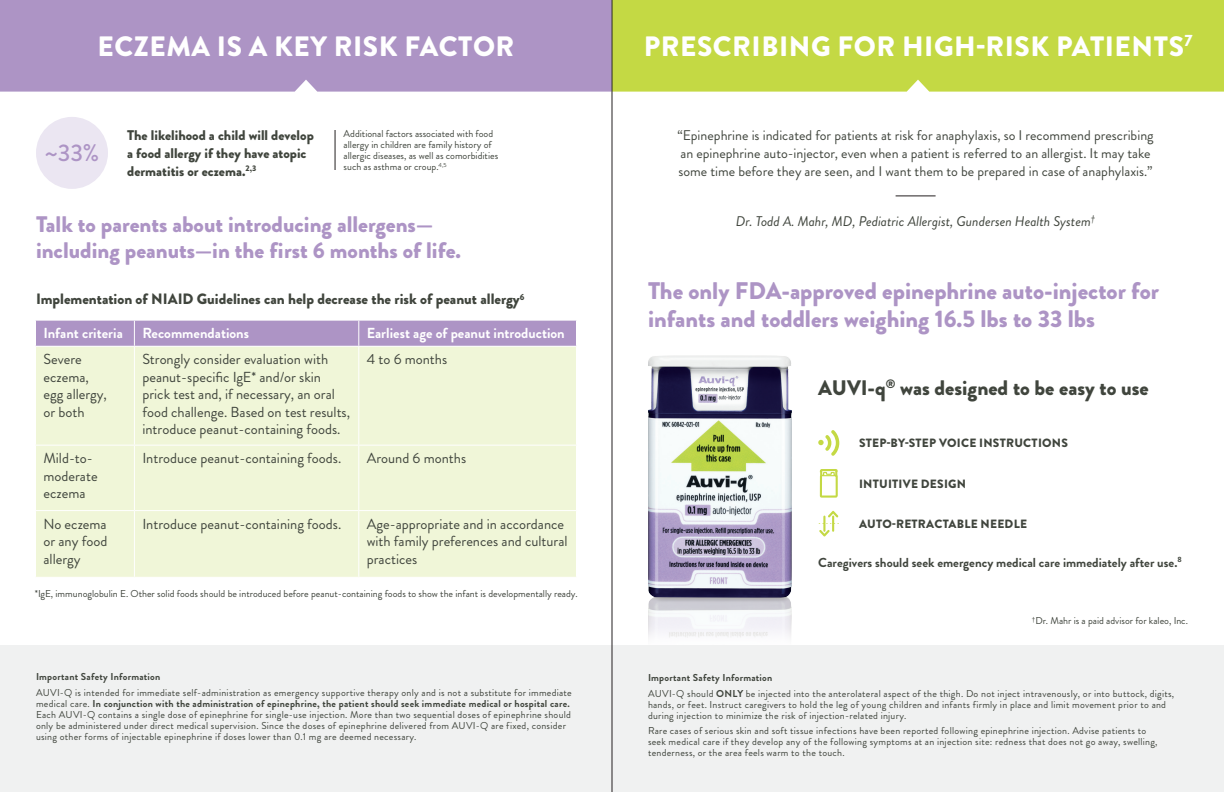
<style>
.page{position:relative;width:1224px;height:792px;background:#fff}
.page>*{position:absolute;margin:0;border:0;box-sizing:border-box;transform-origin:0 0}
.t1{font:900 28px "Brandon Grotesque";letter-spacing:.02em;color:#fff}
.t2{font:900 24px/28px "Brandon Grotesque";color:#ad94c5}
.copy_2{font:500 24px "Brandon Grotesque";color:#ad94c5}
.t3{font:900 22.5px/26.5px "Brandon Grotesque";color:#ad94c5}
.t4{font:900 21px "Brandon Grotesque";color:#40453d}
.t5{font:900 15px "Brandon Grotesque";color:#40453d}
.t6{font:14.5px/17.5px "Brandon Grotesque";color:#40453d}
.t7{font:700 14.5px "Brandon Grotesque";color:#fff}
.t8{font:14px/18px "Brandon Grotesque";color:#40453d}
.t9{font:900 14px/18px "Brandon Grotesque";color:#40453d}
.t10{font:italic 14px "Brandon Grotesque";color:#40453d}
.t11{font:700 13px "Brandon Grotesque";color:#40453d}
.t12{font:900 12px "Brandon Grotesque";letter-spacing:.02em;color:#40453d}
.t13{font:10px/11px "Brandon Grotesque";letter-spacing:.025em;color:#40453d}
.t14{font:10px/11px "Brandon Grotesque";color:#40453d}
.t15{font:700 10px "Brandon Grotesque";letter-spacing:.025em;color:#40453d}
.s1{font-weight:700}
</style>
<div class="page">
<div style="left:613px;top:0;width:611px;height:92px;background:#c4d944"></div>
<svg style="left:818px;top:430px;width:21px;height:26px"></svg>
<svg style="left:820px;top:469px;width:18px;height:29px"></svg>
<svg style="left:819px;top:511px;width:20px;height:26px"></svg>
<img style="left:648px;top:356px;width:144px;height:282px">
<div style="left:0;top:646px;width:1224px;height:146px;background:#f0f1f1"></div>
<div style="left:36px;top:347px;width:540px;height:230px;background:#f0f6d8"></div>
<svg style="left:35px;top:320px;width:542px;height:26px;background:#b098c7"></svg>
<hr style="left:134px;top:347px;width:1px;height:98px;background:#fff">
<hr style="left:358px;top:347px;width:1px;height:98px;background:#fff">
<hr style="left:35px;top:445px;width:99px;height:1px;background:#fff">
<hr style="left:134px;top:445px;width:225px;height:1px;background:#fff">
<hr style="left:134px;top:446px;width:1px;height:64px;background:#fff">
<hr style="left:359px;top:445px;width:218px;height:1px;background:#fff">
<hr style="left:358px;top:446px;width:1px;height:64px;background:#fff">
<hr style="left:35px;top:510px;width:99px;height:1px;background:#fff">
<hr style="left:134px;top:510px;width:225px;height:1px;background:#fff">
<hr style="left:134px;top:511px;width:1px;height:66px;background:#fff">
<hr style="left:359px;top:510px;width:218px;height:1px;background:#fff">
<hr style="left:358px;top:511px;width:1px;height:66px;background:#fff">
<div style="left:0;top:0;width:612px;height:92px;background:#ad94c5"></div>
<div style="left:36px;top:117px;width:72px;height:72px;background:#ebe6f2;border-radius:50%"></div>
<hr style="left:335px;top:130px;width:1px;height:40px;background:#231f20">
<hr style="left:896px;top:196px;width:40px;height:1px;background:#231f20">
<hr style="left:612px;top:0;width:1px;height:792px;background:#231f20">
<p class="t1" style="left:97px;top:26px;width:419px">ECZEMA IS A KEY RISK FACTOR</p>
<p class="copy_2" style="left:45px;top:136px;width:56px">~33%</p>
<p class="t9" style="left:127px;top:126px;width:188px">The likelihood a child will develop a food allergy if they have atopic dermatitis or eczema.<sup>2,3</sup></p>
<p class="t14" style="left:344px;top:128px;width:156px">Additional factors associated with food allergy in children are family history of allergic diseases, as well as comorbidities such as asthma or croup.<sup>4,5</sup></p>
<p class="t3" style="left:36px;top:211px;width:427px">Talk to parents about introducing allergens— including peanuts—in the first 6 months of life.</p>
<p class="t5" style="left:36px;top:289px;width:490px">Implementation of NIAID Guidelines can help decrease the risk of peanut allergy<sup>6</sup></p>
<p class="t7" style="left:44px;top:323px;width:81px">Infant criteria</p>
<p class="t7" style="left:142px;top:323px;width:108px">Recommendations</p>
<p class="t7" style="left:367px;top:323px;width:200px">Earliest age of peanut introduction</p>
<p class="t6" style="left:44px;top:351px;width:65px">Severe eczema, egg allergy, or both</p>
<p class="t6" style="left:142px;top:351px;width:209px">Strongly consider evaluation with peanut-specific IgE* and/or skin prick test and, if necessary, an oral food challenge. Based on test results, introduce peanut-containing foods.</p>
<p class="t6" style="left:367px;top:351px;width:82px">4 to 6 months</p>
<p class="t6" style="left:44px;top:450px;width:56px">Mild-to&shy;moderate eczema</p>
<p class="t6" style="left:142px;top:450px;width:200px">Introduce peanut-containing foods.</p>
<p class="t6" style="left:367px;top:450px;width:101px">Around 6 months</p>
<p class="t6" style="left:44px;top:515px;width:65px;text-align:justify">No eczema or any food allergy</p>
<p class="t6" style="left:142px;top:515px;width:200px">Introduce peanut-containing foods.</p>
<p class="t6" style="left:367px;top:515px;width:202px">Age-appropriate and in accordance with family preferences and cultural practices</p>
<p class="t14" style="left:35px;top:588px;width:544px">*IgE, immunoglobulin E. Other solid foods should be introduced before peanut-containing foods to show the infant is developmentally ready.</p>
<p class="t15" style="left:36px;top:670px;width:126px">Important Safety Information</p>
<p class="t13" style="left:36px;top:687px;width:537px">AUVI-Q is intended for immediate self-administration as emergency supportive therapy only and is not a substitute for immediate medical care. <span class="s1">In conjunction with the administration of epinephrine, the patient should seek immediate medical or hospital care.<br></span>Each AUVI-Q contains a single dose of epinephrine for single-use injection. More than two sequential doses of epinephrine should only be administered under direct medical supervision. Since the doses of epinephrine delivered from AUVI-Q are fixed, consider using other forms of injectable epinephrine if doses lower than 0.1 mg are deemed necessary.</p>
<p class="t1" style="left:644px;top:26px;width:550px">PRESCRIBING FOR HIGH-RISK PATIENTS<sup>7</sup></p>
<p class="t8" style="left:678px;top:126px;width:478px">“Epinephrine is indicated for patients at risk for anaphylaxis, so I recommend prescribing an epinephrine auto-injector, even when a patient is referred to an allergist. It may take some time before they are seen, and I want them to be prepared in case of anaphylaxis.”</p>
<p class="t10" style="left:736px;top:211px;width:361px">Dr. Todd A. Mahr, MD, Pediatric Allergist, Gundersen Health System<sup>†</sup></p>
<p class="t2" style="left:648px;top:277px;width:513px">The only FDA-approved epinephrine auto-injector for infants and toddlers weighing 16.5 lbs to 33 lbs</p>
<p class="t4" style="left:818px;top:373px;width:332px">AUVI-q<sup>®</sup> was designed to be easy to use</p>
<p class="t12" style="left:859px;top:434px;width:210px">STEP-BY-STEP VOICE INSTRUCTIONS</p>
<p class="t12" style="left:859px;top:475px;width:109px">INTUITIVE DESIGN</p>
<p class="t12" style="left:859px;top:515px;width:170px">AUTO-RETRACTABLE NEEDLE</p>
<p class="t11" style="left:818px;top:553px;width:365px">Caregivers should seek emergency medical care immediately after use.<sup>8</sup></p>
<p class="t14" style="left:1032px;top:615px;width:158px"><sup>†</sup>Dr. Mahr is a paid advisor for kaleo, Inc.</p>
<p class="t15" style="left:648px;top:671px;width:126px">Important Safety Information</p>
<p class="t13" style="left:648px;top:688px;width:528px">AUVI-Q should <span class="s1">ONLY</span> be injected into the anterolateral aspect of the thigh. Do not inject intravenously, or into buttock, digits, hands, or feet. Instruct caregivers to hold the leg of young children and infants firmly in place and limit movement prior to and during injection to minimize the risk of injection-related injury.</p>
<p class="t13" style="left:648px;top:725px;width:511px">Rare cases of serious skin and soft tissue infections have been reported following epinephrine injection. Advise patients to seek medical care if they develop any of the following symptoms at an injection site: redness that does not go away, swelling, tenderness, or the area feels warm to the touch.</p>
</div>
